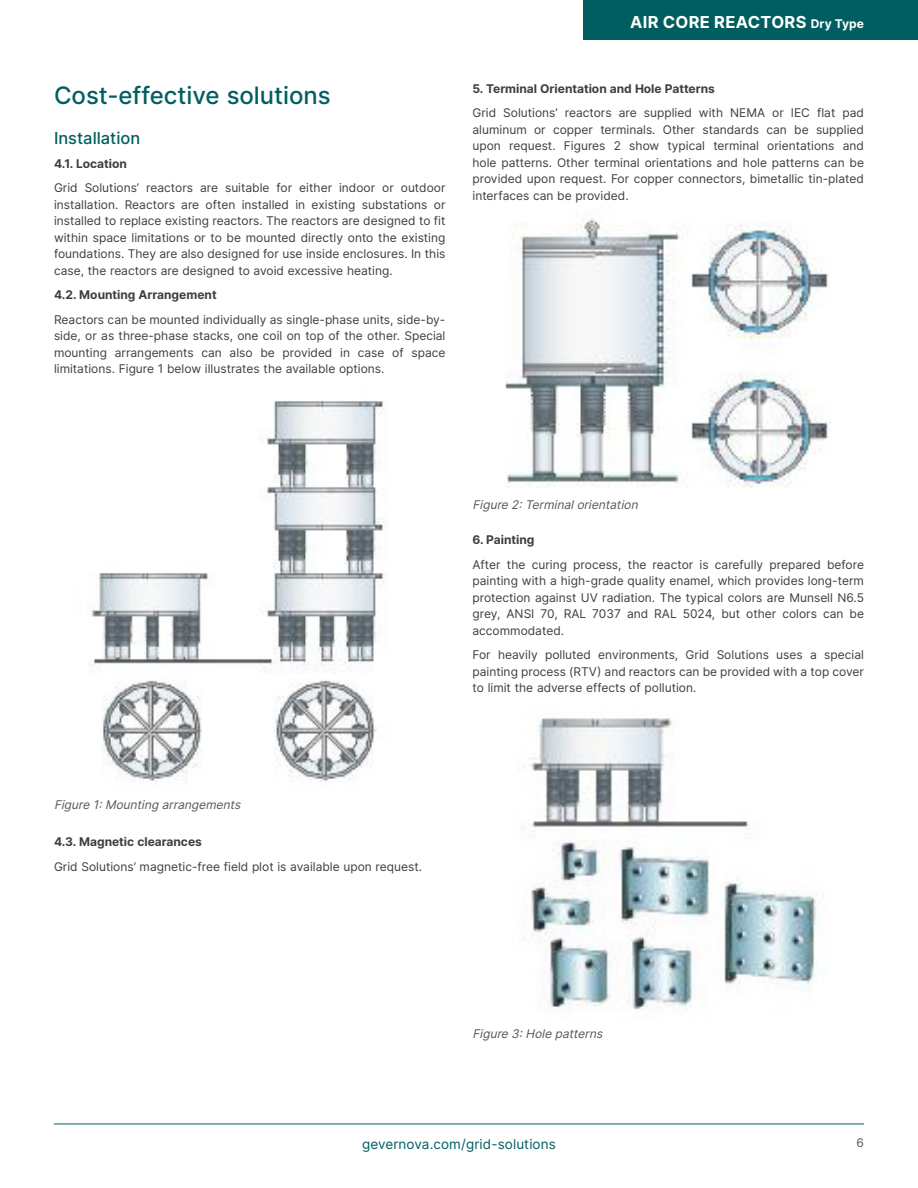
<style>
.page{position:relative;width:918px;height:1188px;background:#fff}
.page>*{position:absolute;margin:0;border:0;box-sizing:border-box;transform-origin:0 0}
.Heading_2{font:500 24px "Inter";color:#005e60}
.t1{font:700 16.5px "Inter";letter-spacing:.02em;color:#fff}
.Heading_3{font:500 16.5px "Inter";color:#005e60}
.t2{font:13.5px "Inter";letter-spacing:.01em;color:#005e60}
.Heading_2-2{font:12px/16.5px "Inter";color:#3e3e3f;text-align:justify}
.Heading_2-3{font:700 12px "Inter";color:#3e3e3f}
.Annotaions{font:italic 12px "Inter";color:#57585a}
.t3{font:12px "Inter";color:#57585a}
.s1{font-size:12px}
</style>
<div class="page">
<div style="left:583px;top:0;width:335px;height:40px;background:#005e60"></div>
<hr style="left:54px;top:1124px;width:810px;height:1px;background:#005e60">
<img style="left:91px;top:401px;width:297px;height:381px">
<img style="left:505px;top:218px;width:326px;height:270px">
<img style="left:524px;top:718px;width:293px;height:293px">
<p class="Heading_2" style="left:54px;top:78px;width:278px">Cost-effective solutions</p>
<p class="Heading_3" style="left:54px;top:126px;width:88px">Installation</p>
<p class="Heading_2-3" style="left:54px;top:154px;width:75px">4.1. Location</p>
<p class="Heading_2-2" style="left:54px;top:179px;width:393px">Grid Solutions’ reactors are suitable for either indoor or outdoor installation. Reactors are often installed in existing substations or installed to replace existing reactors. The reactors are designed to fit within space limitations or to be mounted directly onto the existing foundations. They are also designed for use inside enclosures. In this case, the reactors are designed to avoid excessive heating.</p>
<p class="Heading_2-3" style="left:54px;top:286px;width:164px">4.2. Mounting Arrangement</p>
<p class="Heading_2-2" style="left:54px;top:311px;width:393px">Reactors can be mounted individually as single-phase units, side-by&shy;side, or as three-phase stacks, one coil on top of the other. Special mounting arrangements can also be provided in case of space limitations. Figure 1 below illustrates the available options.</p>
<h2 class="t1" style="left:630px;top:10px;width:235px">AIR CORE REACTORS <span class="s1">Dry Type</span></h2>
<p class="Heading_2-3" style="left:472px;top:80px;width:244px">5. Terminal Orientation and Hole Patterns</p>
<p class="Heading_2-2" style="left:472px;top:104px;width:393px">Grid Solutions’ reactors are supplied with NEMA or IEC flat pad aluminum or copper terminals. Other standards can be supplied upon request. Figures 2 show typical terminal orientations and hole patterns. Other terminal orientations and hole patterns can be provided upon request. For copper connectors, bimetallic tin-plated interfaces can be provided.</p>
<p class="Annotaions" style="left:54px;top:796px;width:192px">Figure 1:Mounting arrangements</p>
<p class="Heading_2-3" style="left:54px;top:833px;width:149px">4.3. Magnetic clearances</p>
<p class="Heading_2-2" style="left:54px;top:858px;width:370px">Grid Solutions’ magnetic-free field plot is available upon request.</p>
<p class="Annotaions" style="left:472px;top:496px;width:170px">Figure 2:Terminalorientation</p>
<p class="Heading_2-3" style="left:472px;top:531px;width:64px">6. Painting</p>
<p class="Heading_2-2" style="left:472px;top:556px;width:393px">After the curing process, the reactor is carefully prepared before painting with a high-grade quality enamel, which provides long-term protection against UV radiation. The typical colors are Munsell N6.5 grey, ANSI 70, RAL 7037 and RAL 5024, but other colors can be accommodated.</p>
<p class="Heading_2-2" style="left:472px;top:647px;width:393px">For heavily polluted environments, Grid Solutions uses a special painting process (RTV) and reactors can be provided with a top cover to limit the adverse effects of pollution.</p>
<p class="Annotaions" style="left:472px;top:1025px;width:135px">Figure 3:Hole patterns</p>
<p class="t2" style="left:362px;top:1134px;width:195px">gevernova.com/grid-solutions</p>
<p class="t3" style="left:857px;top:1134px;width:9px">6</p>
</div>
